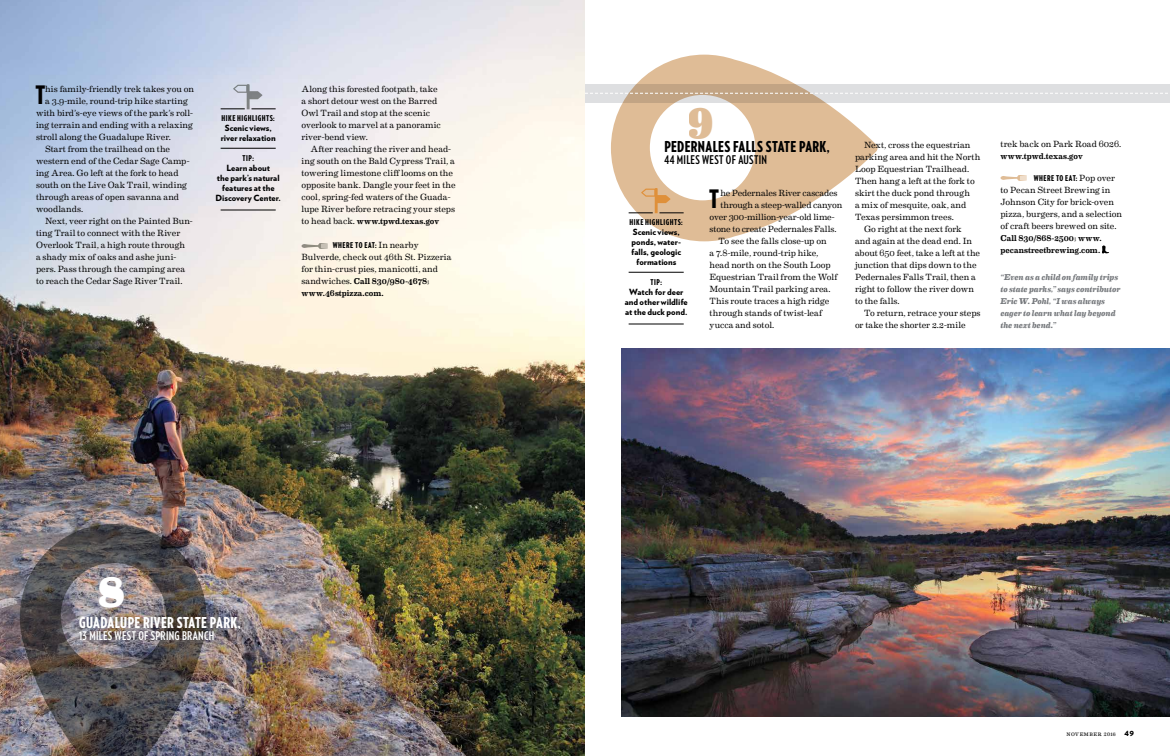
<style>
.page{position:relative;width:1170px;height:756px;background:#fff}
.page>*{position:absolute;margin:0;border:0;box-sizing:border-box;transform-origin:0 0}
.t1{font:900 42.5px "Eames Century Modern";color:#fff}
.t2{font:900 42.5px "Eames Century Modern";color:#dfbc96}
.t3{font:900 25.4px "Verlag Compressed";color:#000}
.t4{font:900 15px "Verlag Compressed";letter-spacing:.02em;color:#000}
.t5{font:900 15px "Verlag Compressed";letter-spacing:.02em;color:#fff}
.t6{font:700 12px "Verlag Compressed";letter-spacing:.025em;color:#fff}
.t7{font:700 12px "Verlag Compressed";letter-spacing:.025em;color:#000}
.t8{font:9px/12px "Eames Century Modern";color:#000}
.t9{font:9px "Eames Century Modern";letter-spacing:-.02em;color:#000}
.t10{font:900 8.5px/10px "Verlag";color:#000;text-align:center}
.t11{font:500 8.5px/12px "Eames Century Modern";letter-spacing:.005em;color:#000}
.t12{font:italic 700 8.5px/12px "Eames Century Modern";letter-spacing:-.01em;color:#75787c}
.t13{font:900 8px "Verlag Compressed";letter-spacing:.06em;color:#000}
.t14{font:900 7px "Verlag";color:#000}
.t15{font:5px "Eames Century Modern";letter-spacing:.09em;color:#000}
.s1{font-weight:400;font-size:9px}
.s2{font-family:"Eames Century Modern";font-weight:400;font-size:9px}
</style>
<div class="page">
<svg style="left:611px;top:55px;width:267px;height:186px"></svg>
<img style="left:621px;top:348px;width:549px;height:368px">
<img style="left:0;top:0;width:585px;height:756px">
<svg style="left:1102px;top:245px;width:7px;height:8px"></svg>
<img style="left:20px;top:524px;width:187px;height:232px">
<svg style="left:221px;top:84px;width:55px;height:25px"></svg>
<hr style="left:221px;top:148px;width:55px;height:1px;background:#000">
<hr style="left:221px;top:210px;width:55px;height:1px;background:#000">
<svg style="left:629px;top:188px;width:55px;height:25px"></svg>
<hr style="left:629px;top:272px;width:55px;height:1px;background:#000">
<hr style="left:629px;top:324px;width:55px;height:1px;background:#000">
<svg style="left:585px;top:84px;width:585px;height:18px;background:#d6cec7"></svg>
<svg style="left:585px;top:93px;width:585px;height:1px"></svg>
<svg style="left:1001px;top:175px;width:26px;height:6px"></svg>
<svg style="left:302px;top:243px;width:26px;height:6px"></svg>
<h2 class="t3" style="left:36px;top:76px;width:11px">T</h2>
<p class="t8" style="left:45px;top:82px;width:150px">his family-friendly trek takes you on</p>
<p class="t8" style="left:45px;top:94px;width:144px">a 3.9-mile, round-trip hike starting</p>
<p class="t8" style="left:36px;top:106px;width:159px">with bird’s-eye views of the park’s roll-</p>
<p class="t8" style="left:36px;top:118px;width:159px">ing terrain and ending with a relaxing</p>
<p class="t8" style="left:36px;top:130px;width:136px">stroll along the Guadalupe River.</p>
<p class="t8" style="left:45px;top:142px;width:127px">Start from the trailhead on the</p>
<p class="t8" style="left:36px;top:154px;width:155px">western end of the Cedar Sage Camp-</p>
<p class="t8" style="left:36px;top:166px;width:144px">ing Area. Go left at the fork to head</p>
<p class="t8" style="left:36px;top:178px;width:153px">south on the Live Oak Trail, winding</p>
<p class="t8" style="left:36px;top:190px;width:145px">through areas of open savanna and</p>
<p class="t8" style="left:36px;top:202px;width:49px">woodlands.</p>
<p class="t8" style="left:45px;top:214px;width:149px">Next, veer right on the Painted Bun-</p>
<p class="t8" style="left:36px;top:226px;width:146px">ting Trail to connect with the River</p>
<p class="t8" style="left:36px;top:238px;width:151px">Overlook Trail, a high route through</p>
<p class="t8" style="left:36px;top:250px;width:142px">a shady mix of oaks and ashe juni-</p>
<p class="t8" style="left:36px;top:262px;width:151px">pers. Pass through the camping area</p>
<p class="t8" style="left:36px;top:274px;width:148px">to reach the Cedar Sage River Trail.</p>
<p class="t13" style="left:222px;top:113px;width:55px">HIKE HIGHLIGHTS:</p>
<p class="t10" style="left:225px;top:123px;width:49px">Scenic views,</p>
<p class="t10" style="left:221px;top:133px;width:56px">river relaxation</p>
<p class="t13" style="left:243px;top:153px;width:13px">TIP:</p>
<p class="t10" style="left:216px;top:163px;width:67px">Learn about<br>the park’s natural features at the<br>Discovery Center.</p>
<p class="t8" style="left:302px;top:82px;width:141px">Along this forested footpath, take a short detour west on the Barred<br>Owl Trail and stop at the scenic overlook to marvel at a panoramic river-bend view.</p>
<p class="t8" style="left:302px;top:142px;width:156px;text-align:center">After reaching the river and head&shy;ing south on the Bald Cypress Trail, a towering limestone cliff looms on the opposite bank. Dangle your feet in the cool, spring-fed waters of the Guada&shy;lupe River before retracing your steps</p>
<p class="t11" style="left:302px;top:215px;width:139px"><span class="s1">to head back.</span> www.tpwd.texas.gov</p>
<p class="t13" style="left:333px;top:240px;width:87px">WHERE TO EAT: <span class="s2">In nearby</span></p>
<p class="t8" style="left:301px;top:251px;width:152px">Bulverde, check out 46th St. Pizzeria for thin-crust pies, manicotti, and</p>
<p class="t11" style="left:301px;top:275px;width:130px"><span class="s1">sandwiches.</span> Call 830/980-4678; www.46stpizza.com.</p>
<h1 class="t1" style="left:98px;top:560px;width:29px">8</h1>
<h3 class="t5" style="left:79px;top:611px;width:163px">GUADALUPE RIVER STATE PARK,</h3>
<h3 class="t6" style="left:79px;top:627px;width:137px">13 MILES WEST OF SPRING BRANCH</h3>
<h1 class="t2" style="left:688px;top:86px;width:28px">9</h1>
<h3 class="t4" style="left:664px;top:135px;width:167px">PEDERNALES FALLS STATE PARK,</h3>
<h3 class="t7" style="left:664px;top:151px;width:104px">44 MILES WEST OF AUSTIN</h3>
<p class="t13" style="left:630px;top:217px;width:55px">HIKE HIGHLIGHTS:</p>
<p class="t10" style="left:631px;top:227px;width:51px">Scenic views, ponds, water&shy;falls, geologic formations</p>
<p class="t13" style="left:651px;top:277px;width:13px">TIP:</p>
<p class="t10" style="left:625px;top:287px;width:65px">Watch for deer and other wildlife at the duck pond.</p>
<h2 class="t3" style="left:709px;top:180px;width:11px">T</h2>
<p class="t9" style="left:720px;top:186px;width:119px">he Pedernales River cascades</p>
<p class="t8" style="left:720px;top:198px;width:123px">through a steep-walled canyon</p>
<p class="t9" style="left:709px;top:210px;width:127px">over 300-million-year-old lime-</p>
<p class="t8" style="left:709px;top:222px;width:129px">stone to create Pedernales Falls.</p>
<p class="t8" style="left:718px;top:234px;width:110px">To see the falls close-up on</p>
<p class="t8" style="left:709px;top:246px;width:110px">a 7.8-mile, round-trip hike,</p>
<p class="t8" style="left:709px;top:258px;width:123px">head north on the South Loop</p>
<p class="t8" style="left:709px;top:270px;width:130px">Equestrian Trail from the Wolf</p>
<p class="t8" style="left:709px;top:282px;width:123px">Mountain Trail parking area.</p>
<p class="t8" style="left:709px;top:294px;width:121px">This route traces a high ridge</p>
<p class="t8" style="left:709px;top:306px;width:114px">through stands of twist-leaf</p>
<p class="t8" style="left:709px;top:318px;width:66px">yucca and sotol.</p>
<p class="t8" style="left:864px;top:138px;width:108px">Next, cross the equestrian</p>
<p class="t8" style="left:855px;top:150px;width:127px">parking area and hit the North</p>
<p class="t8" style="left:855px;top:162px;width:116px">Loop Equestrian Trailhead.</p>
<p class="t8" style="left:855px;top:174px;width:121px">Then hang a left at the fork to</p>
<p class="t8" style="left:855px;top:186px;width:117px">skirt the duck pond through</p>
<p class="t8" style="left:855px;top:198px;width:113px">a mix of mesquite, oak, and</p>
<p class="t8" style="left:855px;top:210px;width:100px">Texas persimmon trees.</p>
<p class="t8" style="left:864px;top:222px;width:99px">Go right at the next fork</p>
<p class="t8" style="left:855px;top:234px;width:119px">and again at the dead end. In</p>
<p class="t8" style="left:855px;top:246px;width:127px">about 650 feet, take a left at the</p>
<p class="t8" style="left:855px;top:258px;width:123px">junction that dips down to the</p>
<p class="t8" style="left:855px;top:270px;width:123px">Pedernales Falls Trail, then a</p>
<p class="t8" style="left:855px;top:282px;width:121px">right to follow the river down</p>
<p class="t8" style="left:855px;top:294px;width:46px">to the falls.</p>
<p class="t8" style="left:864px;top:306px;width:118px">To return, retrace your steps</p>
<p class="t8" style="left:855px;top:318px;width:112px">or take the shorter 2.2-mile</p>
<p class="t8" style="left:1001px;top:138px;width:122px">trek back on Park Road 6026.</p>
<p class="t11" style="left:1000px;top:150px;width:84px">www.tpwd.texas.gov</p>
<p class="t13" style="left:1034px;top:173px;width:83px">WHERE TO EAT: <span class="s2">Pop over</span></p>
<p class="t8" style="left:1001px;top:184px;width:123px">to Pecan Street Brewing in<br>Johnson City for brick-oven pizza, burgers, and a selection of craft beers brewed on site.</p>
<p class="t11" style="left:1000px;top:232px;width:103px">Call 830/868-2500; www. pecanstreetbrewing.com.</p>
<p class="t12" style="left:1001px;top:270px;width:121px">“Even as a child on family trips to state parks,” says contributor<br>Eric W. Pohl, “I was always eager to learn what lay beyond the next bend.”</p>
<p class="t15" style="left:1067px;top:730px;width:51px">NOVEMBER 2016</p>
<p class="t14" style="left:1125px;top:728px;width:11px">49</p>
</div>
